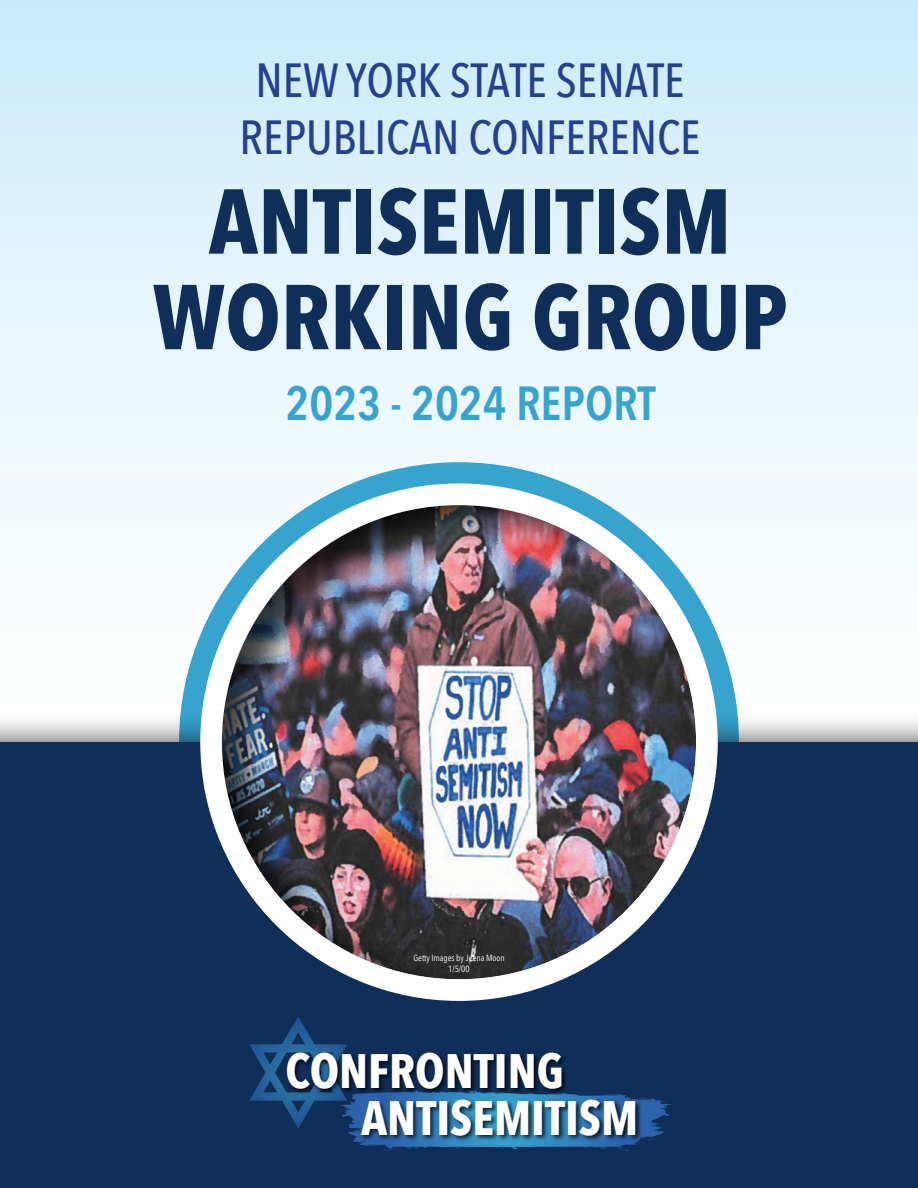
<style>
.page{position:relative;width:918px;height:1188px;background:#fff}
.page>*{position:absolute;margin:0;border:0;box-sizing:border-box;transform-origin:0 0}
.t1{font:700 90.9px/95.6px "Avenir Next Condensed";color:#0f2e59;text-align:center}
.t2{font:700 48.3px/47.1px "Avenir Next Condensed";color:#fff}
.t3{font:500 47.7px/57.3px "Avenir Next Condensed";color:#25408f;text-align:center}
.t4{font:600 47.7px "Avenir Next Condensed";color:#37a4cf}
.t5{font:9px/10.8px "Avenir Next Condensed";color:#fff;text-align:center}
</style>
<div class="page">
<div style="left:0;top:0;width:918px;height:742px;background:linear-gradient(to bottom,#ccecfc,#fff)"></div>
<div style="left:179px;top:462px;width:560px;height:560px;border:31px solid #37a4cf;border-radius:50%"></div>
<div style="left:0;top:712px;width:918px;height:476px;background:#000;opacity:.75"></div>
<div style="left:0;top:742px;width:918px;height:446px;background:#0f2e59"></div>
<img style="left:249px;top:1017px;width:98px;height:111px">
<img style="left:331px;top:1094px;width:340px;height:57px">
<div style="left:285px;top:1051px;width:282px;height:44px;background:#000;opacity:.75"></div>
<div style="left:359px;top:1099px;width:283px;height:43px;background:#000;opacity:.75"></div>
<div style="left:200px;top:483px;width:518px;height:518px;background:#fff;border-radius:50%"></div>
<div style="left:209px;top:496px;width:500px;height:484px;background:#000;opacity:.75"></div>
<p class="t3" style="left:240px;top:52px;width:463px">NEW YORK STATE SENATE<br>REPUBLICAN CONFERENCE</p>
<h1 class="t1" style="left:153px;top:173px;width:637px">ANTISEMITISM<br>WORKING GROUP</h1>
<p class="t4" style="left:286px;top:362px;width:371px">2023 - 2024 REPORT</p>
<p class="t5" style="left:413px;top:952px;width:93px">Getty Images by Jeena Moon<br>1/5/00</p>
<p class="t2" style="left:361px;top:1047px;width:279px;text-indent:-75px">CONFRONTING<br>ANTISEMITISM</p>
</div>
